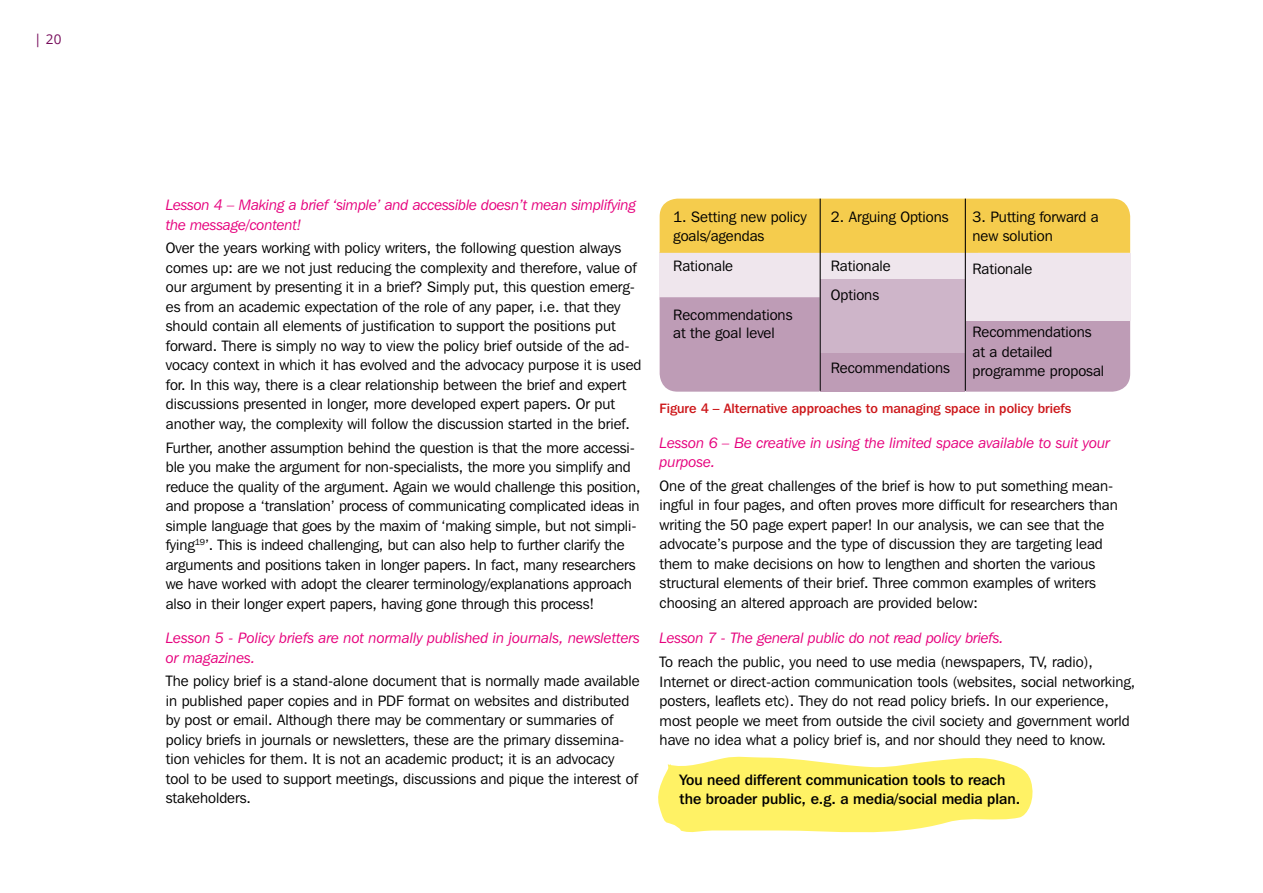
<style>
.page{position:relative;width:1263px;height:893px;background:#fff}
.page>*{position:absolute;margin:0;border:0;box-sizing:border-box;transform-origin:0 0}
.t1{font:15px/19.5px "Franklin Gothic IT Cby BT";color:#000}
.t2{font:italic 15px/19.5px "Franklin Gothic IT Cby BT";color:#e6007d}
.t3{font:500 15px/19.5px "Franklin Gothic IT Cby BT";color:#000}
.t4{font:500 13.5px "Franklin Gothic IT Cby BT";color:#cd171a}
.t5{font:13.5px "Open Sans";color:#760b5a}
</style>
<div class="page">
<svg style="left:658px;top:756px;width:375px;height:77px"></svg>
<div style="left:660px;top:252px;width:248px;height:47px;background:#efe6ed"></div>
<div style="left:814px;top:252px;width:164px;height:36px;background:#efe6ed"></div>
<div style="left:660px;top:199px;width:470px;height:54px;background:#f5cc4d"></div>
<div style="left:820px;top:279px;width:145px;height:75px;background:#ceb5c9"></div>
<div style="left:660px;top:297px;width:160px;height:95px;background:#be9cb6"></div>
<div style="left:820px;top:353px;width:145px;height:39px;background:#be9cb6"></div>
<div style="left:965px;top:321px;width:165px;height:71px;background:#be9cb6"></div>
<div style="left:966px;top:253px;width:164px;height:68px;background:#efe6ed"></div>
<hr style="left:820px;top:199px;width:1px;height:192px;background:#000">
<hr style="left:965px;top:199px;width:1px;height:192px;background:#000">
<p class="t5" style="left:34px;top:30px;width:29px">| 20</p>
<p class="t2" style="left:166px;top:195px;width:472px">Lesson 4 – Making a brief ‘simple’ and accessible doesn’t mean simplifying the message/content!</p>
<p class="t1" style="left:166px;top:238px;width:477px">Over the years working with policy writers, the following question always comes up: are we not just reducing the complexity and therefore, value of our argument by presenting it in a brief? Simply put, this question emerg&shy;es from an academic expectation of the role of any paper, i.e. that they should contain all elements of justification to support the positions put forward. There is simply no way to view the policy brief outside of the ad&shy;vocacy context in which it has evolved and the advocacy purpose it is used for. In this way, there is a clear relationship between the brief and expert discussions presented in longer, more developed expert papers. Or put another way, the complexity will follow the discussion started in the brief.</p>
<p class="t1" style="left:166px;top:437px;width:476px">Further, another assumption behind the question is that the more accessi&shy;ble you make the argument for non-specialists, the more you simplify and reduce the quality of the argument. Again we would challenge this position, and propose a ‘translation’ process of communicating complicated ideas in simple language that goes by the maxim of ‘making simple, but not simpli&shy;fying<sup>19</sup>’. This is indeed challenging, but can also help to further clarify the arguments and positions taken in longer papers. In fact, many researchers we have worked with adopt the clearer terminology/explanations approach also in their longer expert papers, having gone through this process!</p>
<p class="t2" style="left:166px;top:628px;width:475px">Lesson 5 - Policy briefs are not normally published in journals, newsletters or magazines.</p>
<p class="t1" style="left:166px;top:671px;width:475px">The policy brief is a stand-alone document that is normally made available in published paper copies and in PDF format on websites and distributed by post or email. Although there may be commentary or summaries of policy briefs in journals or newsletters, these are the primary dissemina&shy;tion vehicles for them. It is not an academic product; it is an advocacy tool to be used to support meetings, discussions and pique the interest of stakeholders.</p>
<p class="t1" style="left:673px;top:207px;width:135px">1. Setting new policy goals/agendas</p>
<p class="t1" style="left:673px;top:256px;width:61px">Rationale</p>
<p class="t1" style="left:673px;top:306px;width:121px;line-height:18px">Recommendations at the goal level</p>
<p class="t1" style="left:831px;top:207px;width:119px">2. Arguing Options</p>
<p class="t1" style="left:831px;top:252px;width:61px;line-height:28.5px">Rationale<br>Options</p>
<p class="t1" style="left:831px;top:358px;width:121px">Recommendations</p>
<p class="t1" style="left:972px;top:207px;width:128px">3. Putting forward a new solution</p>
<p class="t1" style="left:972px;top:258px;width:61px">Rationale</p>
<p class="t1" style="left:972px;top:322px;width:133px">Recommendations at a detailed programme proposal</p>
<p class="t4" style="left:660px;top:400px;width:413px">Figure 4 – Alternative approaches to managing space in policy briefs</p>
<p class="t2" style="left:660px;top:432px;width:452px">Lesson 6 – Be creative in using the limited space available to suit your purpose.</p>
<p class="t1" style="left:660px;top:476px;width:460px">One of the great challenges of the brief is how to put something mean&shy;ingful in four pages, and often proves more difficult for researchers than writing the 50 page expert paper! In our analysis, we can see that the advocate’s purpose and the type of discussion they are targeting lead them to make decisions on how to lengthen and shorten the various structural elements of their brief. Three common examples of writers choosing an altered approach are provided below:</p>
<p class="t2" style="left:660px;top:628px;width:346px">Lesson 7 - The general public do not read policy briefs.</p>
<p class="t1" style="left:660px;top:652px;width:477px">To reach the public, you need to use media (newspapers, TV, radio), Internet or direct-action communication tools (websites, social networking, posters, leaflets etc). They do not read policy briefs. In our experience, most people we meet from outside the civil society and government world have no idea what a policy brief is, and nor should they need to know.</p>
<p class="t3" style="left:680px;top:770px;width:342px">You need different communication tools to reach the broader public, e.g. a media/social media plan.</p>
</div>
